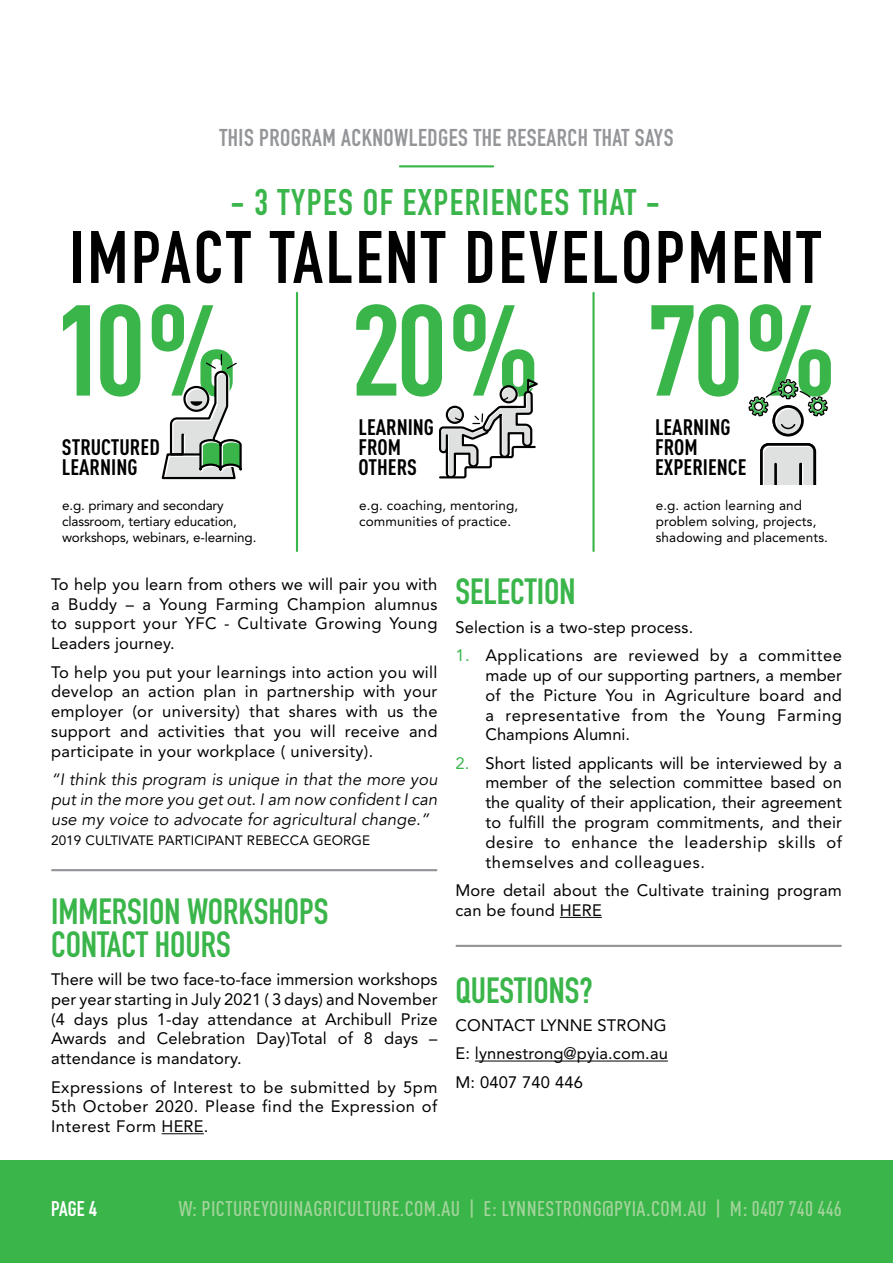
<style>
.page{position:relative;width:893px;height:1263px;background:#fff}
.page>*{position:absolute;margin:0;border:0;box-sizing:border-box;transform-origin:0 0}
.t1{font:700 condensed 126.9px "DIN Pro";letter-spacing:-.04em;color:#39b54a}
.t2{font:73.05px "DIN Engschrift Alternate";letter-spacing:.04em;color:#000}
.t3{font:36.45px "DIN Engschrift Alternate";letter-spacing:.04em;color:#39b54a}
.t4{font:36px/33px "DIN Engschrift Alternate";color:#39b54a}
.t5{font:24px "DIN Engschrift Alternate";letter-spacing:.02em;color:#939598}
.t6{font:700 condensed 22.2px/20.2px "DIN Pro";color:#000}
.t7{font:500 condensed 21px "DINOT";letter-spacing:.02em;color:#a4d49c}
.t8{font:21px "DIN Engschrift Alternate";color:#fff}
.t9{font:16.5px/19.8px "Avenir";letter-spacing:.01em;color:#000;text-align:justify}
.t10{font:italic 16.5px/19.8px "Avenir";letter-spacing:.01em;color:#000;text-align:justify}
.t11{font:13.5px/16.2px "Avenir";letter-spacing:.01em;color:#000}
.t12{font:13.5px/16.2px "Avenir";letter-spacing:-.01em;color:#000}
.s1{color:#39b54a}
</style>
<div class="page">
<div style="left:0;top:1160px;width:893px;height:103px;background:#39b54a"></div>
<hr style="left:162px;top:1133px;width:42px;height:1px;background:#000">
<hr style="left:560px;top:917px;width:42px;height:1px;background:#000">
<hr style="left:475px;top:1060px;width:193px;height:1px;background:#000">
<hr style="left:296px;top:293px;width:2px;height:258px;background:#39b54a">
<hr style="left:400px;top:165px;width:93px;height:2px;background:#39b54a">
<hr style="left:52px;top:869px;width:384px;height:2px;background:#939598">
<hr style="left:457px;top:945px;width:384px;height:2px;background:#939598">
<hr style="left:592px;top:293px;width:3px;height:258px;background:#39b54a">
<svg style="left:161px;top:355px;width:81px;height:125px"></svg>
<svg style="left:439px;top:378px;width:99px;height:101px"></svg>
<svg style="left:774px;top:406px;width:28px;height:29px"></svg>
<svg style="left:748px;top:379px;width:80px;height:51px"></svg>
<div style="left:774px;top:406px;width:31px;height:32px;border:3px solid #fff;border-radius:50%"></div>
<div style="left:772px;top:405px;width:32px;height:32px;border:3px solid #000;border-radius:50%"></div>
<svg style="left:760px;top:443px;width:57px;height:41px;background:#b9baba"></svg>
<hr style="left:799px;top:464px;width:3px;height:20px;background:#000">
<h3 class="t5" style="left:219px;top:123px;width:456px">THIS PROGRAM ACKNOWLEDGES THE RESEARCH THAT SAYS</h3>
<h3 class="t3" style="left:230px;top:181px;width:431px">- 3 TYPES OF EXPERIENCES THAT -</h3>
<h2 class="t2" style="left:70px;top:214px;width:752px">IMPACT TALENT DEVELOPMENT</h2>
<h1 class="t1" style="left:54px;top:255px;width:186px">10%</h1>
<h1 class="t1" style="left:149px;top:255px;width:393px">10%20%</h1>
<h3 class="t6" style="left:358px;top:415px;width:77px">LEARNING<br>FROM<br>OTHERS</h3>
<h1 class="t1" style="left:445px;top:255px;width:393px">20%70%</h1>
<h3 class="t6" style="left:655px;top:415px;width:93px">LEARNING<br>FROM<br>EXPERIENCE</h3>
<h3 class="t6" style="left:62px;top:435px;width:99px">STRUCTURED<br>LEARNING</h3>
<p class="t12" style="left:62px;top:497px;width:196px">e.g. primary and secondary classroom, tertiary education, workshops, webinars, e-learning.</p>
<p class="t11" style="left:359px;top:497px;width:161px">e.g. coaching, mentoring, communities of practice.</p>
<p class="t11" style="left:656px;top:497px;width:174px">e.g. action learning and problem solving, projects, shadowing and placements.</p>
<p class="t9" style="left:51px;top:574px;width:388px">To help you learn from others we will pair you with a Buddy – a Young Farming Champion alumnus to support your YFC - Cultivate Growing Young Leaders journey.</p>
<p class="t9" style="left:51px;top:662px;width:388px">To help you put your learnings into action you will develop an action plan in partnership with your employer (or university) that shares with us the support and activities that you will receive and participate in your workplace ( university).</p>
<p class="t10" style="left:51px;top:770px;width:388px">“I think this program is unique in that the more you put in the more you get out. I am now confident I can use my voice to advocate for agricultural change.”</p>
<p class="t11" style="left:51px;top:832px;width:321px">2019 CULTIVATE PARTICIPANT REBECCA GEORGE</p>
<h3 class="t4" style="left:51px;top:895px;width:279px">IMMERSION WORKSHOPS<br>CONTACT HOURS</h3>
<p class="t9" style="left:51px;top:969px;width:388px">There will be two face-to-face immersion workshops per year starting in July 2021 ( 3 days) and November (4 days plus 1-day attendance at Archibull Prize Awards and Celebration Day)Total of 8 days – attendance is mandatory.</p>
<p class="t9" style="left:51px;top:1077px;width:388px">Expressions of Interest to be submitted by 5pm 5th October 2020. Please find the Expression of Interest Form HERE.</p>
<h3 class="t4" style="left:455px;top:576px;width:121px">SELECTION</h3>
<p class="t9" style="left:455px;top:617px;width:239px">Selection is a two-step process.</p>
<p class="t9" style="left:485px;top:646px;width:358px;text-indent:-30px"><span class="s1">1.</span> Applications are reviewed by a committee made up of our supporting partners, a member of the Picture You in Agriculture board and a representative from the Young Farming Champions Alumni.</p>
<p class="t9" style="left:485px;top:753px;width:358px;text-indent:-30px"><span class="s1">2.</span> Short listed applicants will be interviewed by a member of the selection committee based on the quality of their application, their agreement to fulfill the program commitments, and their desire to enhance the leadership skills of themselves and colleagues.</p>
<p class="t9" style="left:455px;top:880px;width:388px">More detail about the Cultivate training program can be found HERE</p>
<h3 class="t4" style="left:455px;top:974px;width:139px">QUESTIONS?</h3>
<p class="t9" style="left:455px;top:1011px;width:214px;line-height:28.3px">CONTACT LYNNE STRONG E: lynnestrong@pyia.com.au M: 0407 740 446</p>
<p class="t8" style="left:51px;top:1196px;width:47px">PAGE 4</p>
<p class="t7" style="left:179px;top:1196px;width:665px">W: PICTUREYOUINAGRICULTURE.COM.AU | E: LYNNESTRONG@PYIA.COM.AU | M: 0407 740 446</p>
</div>
